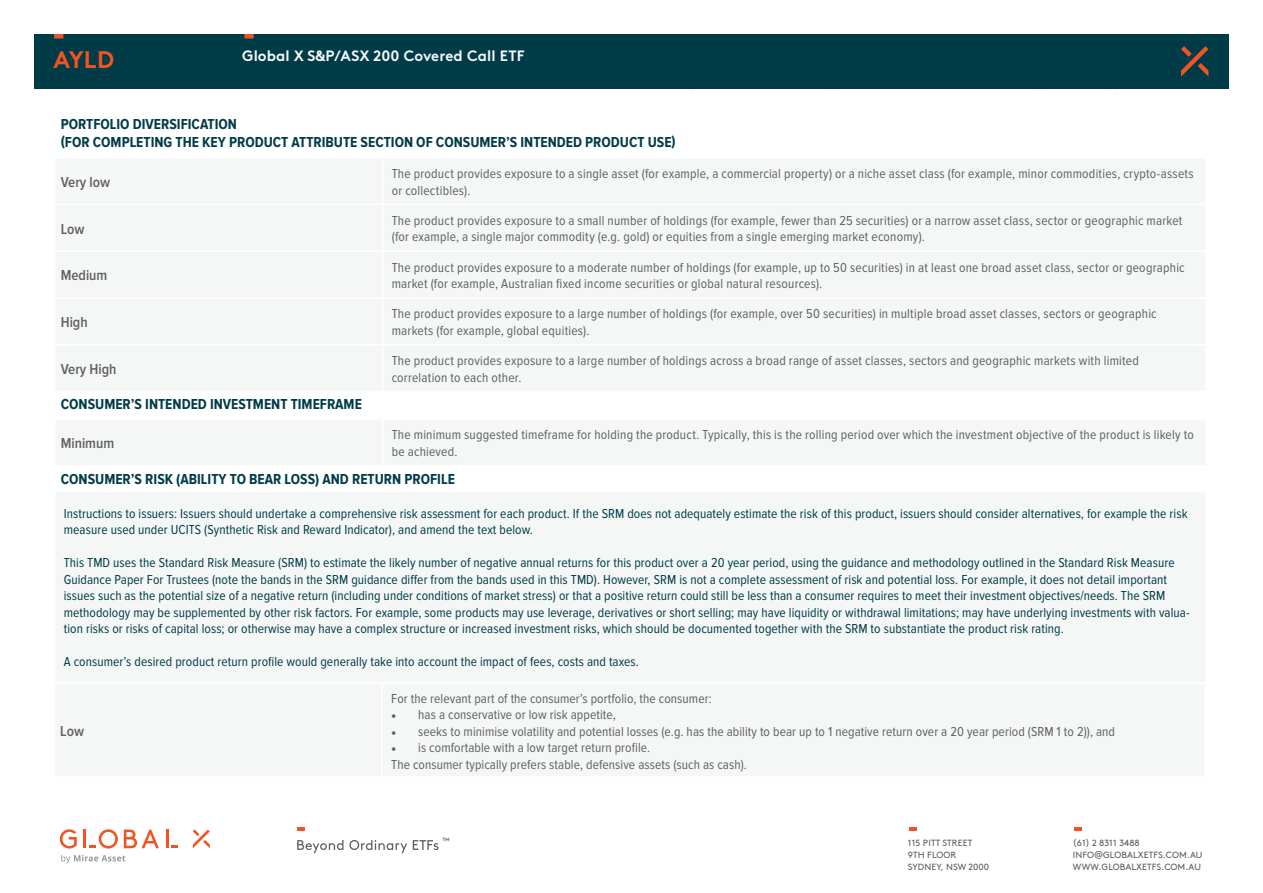
<style>
.page{position:relative;width:1263px;height:893px;background:#fff}
.page>*{position:absolute;margin:0;border:0;box-sizing:border-box;transform-origin:0 0}
.t1{font:700 24px "Brown";color:#f15422}
.t2{font:700 15px/18px "Proxima Nova Cond";color:#003b48}
.t3{font:600 15px "Proxima Nova Cond";color:#606060}
.t4{font:700 15px "Brown";letter-spacing:.005em;color:#f5f7f7}
.t5{font:13.5px/16.5px "Proxima Nova Cond";letter-spacing:.015em;color:#606060}
.t6{font:13.5px/16.5px "Proxima Nova Cond";letter-spacing:.005em;color:#003b48}
.t7{font:9px/12px "Brown";letter-spacing:.01em;color:#606060}
.s1{font-family:"Minion Pro"}
</style>
<div class="page">
<div style="left:34px;top:34px;width:1195px;height:55px;background:#003b48"></div>
<svg style="left:1181px;top:46px;width:28px;height:31px"></svg>
<div style="left:244px;top:34px;width:10px;height:5px;background:#f15422"></div>
<div style="left:54px;top:34px;width:9px;height:5px;background:#f15422"></div>
<svg style="left:297px;top:840px;width:46px;height:13px"></svg>
<svg style="left:349px;top:840px;width:58px;height:13px"></svg>
<svg style="left:413px;top:840px;width:26px;height:10px"></svg>
<svg style="left:297px;top:827px;width:8px;height:3px"></svg>
<svg style="left:1074px;top:827px;width:7px;height:3px"></svg>
<svg style="left:909px;top:827px;width:7px;height:3px"></svg>
<svg style="left:124px;top:830px;width:35px;height:18px"></svg>
<svg style="left:193px;top:829px;width:17px;height:19px"></svg>
<hr style="left:166px;top:830px;width:3px;height:18px;background:#f15422">
<svg style="left:171px;top:846px;width:7px;height:2px"></svg>
<svg style="left:60px;top:829px;width:17px;height:19px"></svg>
<svg style="left:84px;top:829px;width:34px;height:19px"></svg>
<svg style="left:61px;top:855px;width:64px;height:8px"></svg>
<h1 class="t1" style="left:54px;top:40px;width:62px">AYLD</h1>
<p class="t4" style="left:242px;top:44px;width:284px">Global X S&amp;P/ASX 200 Covered Call ETF</p>
<p class="t2" style="left:61px;top:116px;width:616px">PORTFOLIO DIVERSIFICATION<br>(FOR COMPLETING THE KEY PRODUCT ATTRIBUTE SECTION OF CONSUMER’S INTENDED PRODUCT USE)</p>
<p class="t3" style="left:61px;top:175px;width:51px">Very low</p>
<p class="t5" style="left:392px;top:166px;width:803px">The product provides exposure to a single asset (for example, a commercial property) or a niche asset class (for example, minor commodities, crypto-assets or collectibles).</p>
<p class="t3" style="left:61px;top:222px;width:25px">Low</p>
<p class="t5" style="left:392px;top:212px;width:792px">The product provides exposure to a small number of holdings (for example, fewer than 25 securities) or a narrow asset class, sector or geographic market (for example, a single major commodity (e.g. gold) or equities from a single emerging market economy).</p>
<p class="t3" style="left:61px;top:269px;width:48px">Medium</p>
<p class="t5" style="left:392px;top:259px;width:794px">The product provides exposure to a moderate number of holdings (for example, up to 50 securities) in at least one broad asset class, sector or geographic market (for example, Australian fixed income securities or global natural resources).</p>
<p class="t3" style="left:61px;top:315px;width:28px">High</p>
<p class="t5" style="left:392px;top:306px;width:766px">The product provides exposure to a large number of holdings (for example, over 50 securities) in multiple broad asset classes, sectors or geographic markets (for example, global equities).</p>
<p class="t3" style="left:61px;top:362px;width:57px">Very High</p>
<p class="t5" style="left:392px;top:353px;width:749px">The product provides exposure to a large number of holdings across a broad range of asset classes, sectors and geographic markets with limited correlation to each other.</p>
<p class="t2" style="left:61px;top:396px;width:303px">CONSUMER’S INTENDED INVESTMENT TIMEFRAME</p>
<p class="t3" style="left:61px;top:436px;width:55px">Minimum</p>
<p class="t5" style="left:392px;top:427px;width:804px">The minimum suggested timeframe for holding the product. Typically, this is the rolling period over which the investment objective of the product is likely to be achieved.</p>
<p class="t2" style="left:61px;top:470px;width:396px">CONSUMER’S RISK (ABILITY TO BEAR LOSS) AND RETURN PROFILE</p>
<p class="t6" style="left:64px;top:505px;width:1125px">Instructions to issuers: Issuers should undertake a comprehensive risk assessment for each product. If the SRM does not adequately estimate the risk of this product, issuers should consider alternatives, for example the risk measure used under UCITS (Synthetic Risk and Reward Indicator), and amend the text below.</p>
<p class="t6" style="left:64px;top:555px;width:1127px">This TMD uses the Standard Risk Measure (SRM) to estimate the likely number of negative annual returns for this product over a 20 year period, using the guidance and methodology outlined in the Standard Risk Measure Guidance Paper For Trustees (note the bands in the SRM guidance differ from the bands used in this TMD). However, SRM is not a complete assessment of risk and potential loss. For example, it does not detail important issues such as the potential size of a negative return (including under conditions of market stress) or that a positive return could still be less than a consumer requires to meet their investment objectives/needs. The SRM methodology may be supplemented by other risk factors. For example, some products may use leverage, derivatives or short selling; may have liquidity or withdrawal limitations; may have underlying investments with valua&shy;tion risks or risks of capital loss; or otherwise may have a complex structure or increased investment risks, which should be documented together with the SRM to substantiate the product risk rating.</p>
<p class="t6" style="left:64px;top:654px;width:576px">A consumer’s desired product return profile would generally take into account the impact of fees, costs and taxes.</p>
<p class="t3" style="left:60px;top:724px;width:25px">Low</p>
<p class="t5" style="left:391px;top:690px;width:322px">For the relevant part of the consumer’s portfolio, the consumer:</p>
<p class="t5" style="left:391px;top:707px;width:226px"><span class="s1">•</span> has a conservative or low risk appetite,</p>
<p class="t5" style="left:391px;top:723px;width:725px"><span class="s1">•</span> seeks to minimise volatility and potential losses (e.g. has the ability to bear up to 1 negative return over a 20 year period (SRM 1 to 2)), and</p>
<p class="t5" style="left:391px;top:740px;width:357px"><span class="s1">•</span> is comfortable with a low target return profile.<br>The consumer typically prefers stable, defensive assets (such as cash).</p>
<p class="t7" style="left:442px;top:834px;width:9px">™</p>
<p class="t7" style="left:908px;top:836px;width:83px">115 PITT STREET<br>9TH FLOOR<br>SYDNEY, NSW 2000</p>
<p class="t7" style="left:1073px;top:836px;width:131px">(61) 2 8311 3488<br>INFO@GLOBALXETFS.COM.AU<br>WWW.GLOBALXETFS.COM.AU</p>
</div>
